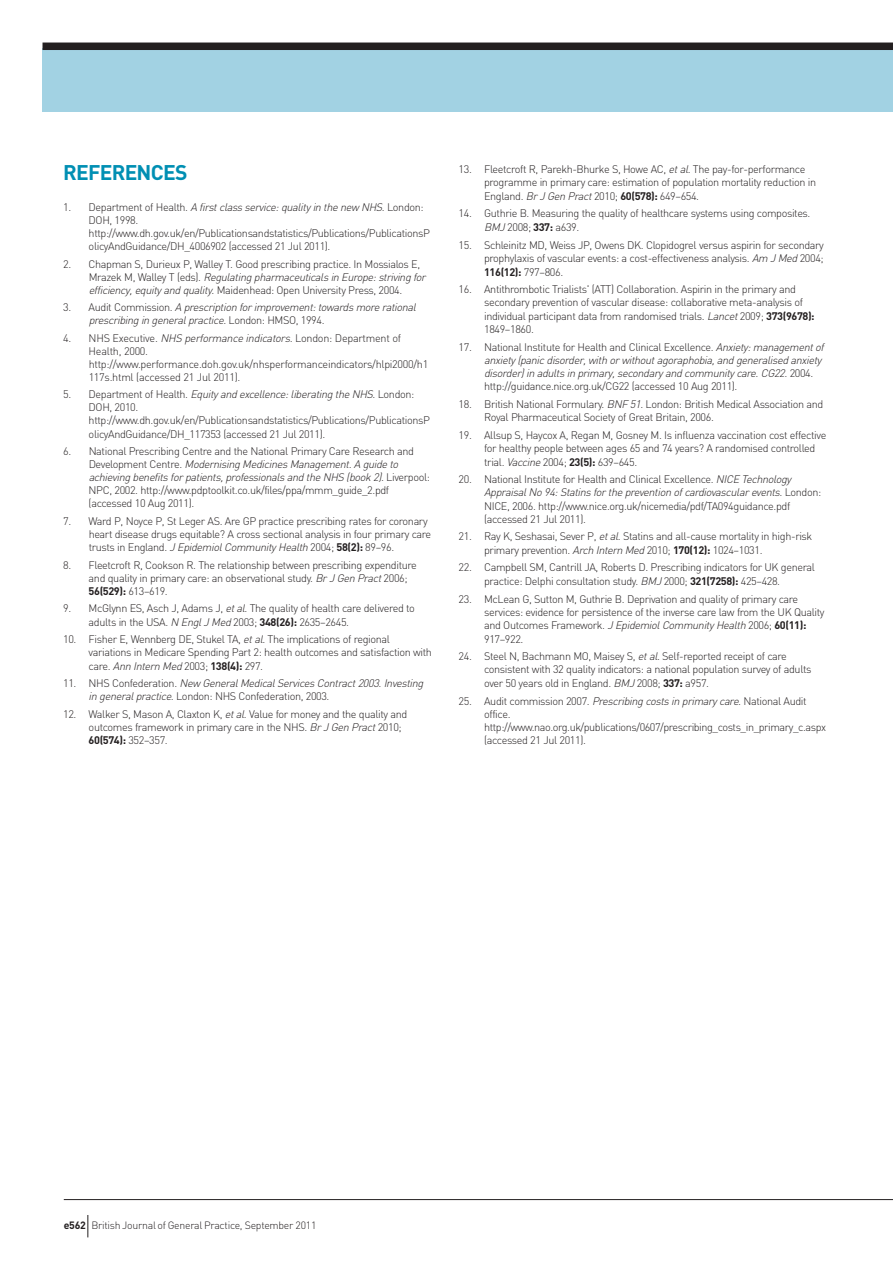
<style>
.page{position:relative;width:893px;height:1263px;background:#fff}
.page>*{position:absolute;margin:0;border:0;box-sizing:border-box;transform-origin:0 0}
.t1{font:700 21px "DIN";letter-spacing:-.035em;color:#008fb3}
.t2{font:300 10.8px/13px "DIN";letter-spacing:-.035em;color:#231f20}
.t3{font:italic 300 10.8px/13.2px "DIN";color:#231f20}
.t4{font:300 10.5px "DIN";letter-spacing:-.025em;color:#231f20}
.s1{font-style:italic}
.s2{font-style:normal}
.s3{font-weight:700}
</style>
<div class="page">
<div style="left:43px;top:48px;width:850px;height:64px;background:#a2d2e3"></div>
<div style="left:43px;top:43px;width:850px;height:7px;background:#231f20"></div>
<hr style="left:64px;top:1199px;width:829px;height:1px;background:#231f20">
<svg style="left:87px;top:1215px;width:1px;height:22px"></svg>
<h1 class="t1" style="left:63px;top:160px;width:126px">REFERENCES</h1>
<p class="t2" style="left:89px;top:201px;width:343px;text-indent:-26px">1. Department of Health. <span class="s1">Afirstclassservice:quality inthenewNHS</span>. London:<br>DOH, 1998. http://www.dh.gov.uk/en/Publicationsandstatistics/Publications/PublicationsP olicyAndGuidance/DH_4006902 (accessed 21 Jul 2011).</p>
<p class="t2" style="left:89px;top:257px;width:341px;text-indent:-26px">2. Chapman S, Durieux P, Walley T. Good prescribing practice. In Mossialos E,<br>M ra z e k M , Wa l ley T ( e d s ) . <span class="s1">Regulating pharmaceuticals in Europe: striving for efficiency,equity andquality</span>. Maidenhead: Open University Press, 2004.</p>
<p class="t3" style="left:89px;top:301px;width:331px;text-indent:-26px"><span class="s2">3 . A u d i t C o m m i ss i o n .</span> A prescription for improvement: towards more rational prescribing in general practice<span class="s2">. L o n d o n : H M S O , 1 9 9 4 .</span></p>
<p class="t2" style="left:89px;top:331px;width:341px;text-indent:-26px">4. NHS Executive. <span class="s1">NHSperformanceindicators.</span>London: Department of Health, 2000. http://www.performance.doh.gov.uk/nhsperformanceindicators/hlpi2000/h1<br>117s.html (accessed 21 Jul 2011).</p>
<p class="t2" style="left:89px;top:388px;width:343px;text-indent:-26px">5. Department of Health. <span class="s1">Equity andexcellence:liberatingtheNHS</span>. London:<br>DOH, 2010. http://www.dh.gov.uk/en/Publicationsandstatistics/Publications/PublicationsP olicyAndGuidance/DH_117353 (accessed 21 Jul 2011).</p>
<p class="t2" style="left:89px;top:445px;width:343px;text-indent:-26px">6. National Prescribing Centre and the National Primary Care Research and<br>D eve lo p m e n t C e n t re . <span class="s1">Modernising Medicines Management. A guide to achieving benefits for patients, professionals and the NHS (book 2).</span> L i v e r p o o l :<br>NPC, 2002. http://www.pdptoolkit.co.uk/files/ppa/mmm_guide_2.pdf (accessed 10 Aug 2011).</p>
<p class="t2" style="left:89px;top:514px;width:344px;text-indent:-26px">7. Ward P, Noyce P, St Leger AS. Are GP practice prescribing rates for coronary heart disease drugs equitable? A cross sectional analysis in four primary care trusts in England. <span class="s1">JEpidemiolCommunity Health</span>2004; <span class="s3">58(2):</span> 89–96.</p>
<p class="t2" style="left:89px;top:558px;width:330px;text-indent:-26px">8. Fleetcroft R, Cookson R. The relationship between prescribing expenditure and quality in primary care: an observational study. <span class="s1">BrJGenPract</span>2006;<br><span class="s3">56(529):</span> 613–619.</p>
<p class="t2" style="left:89px;top:602px;width:328px;line-height:13.5px;text-indent:-26px">9. McGlynn ES, Asch J, Adams J, <span class="s1">etal</span>. The quality of health care delivered to adults in the USA. <span class="s1">NEnglJMed</span>2003; <span class="s3">348(26):</span> 2635–2645.</p>
<p class="t2" style="left:89px;top:633px;width:345px;text-indent:-26px">10. Fisher E, Wennberg DE, Stukel TA, <span class="s1">etal</span>. The implications of regional variations in Medicare Spending Part 2: health outcomes and satisfaction with care. <span class="s1">AnnInternMed</span>2003; <span class="s3">138(4):</span> 297.</p>
<p class="t3" style="left:89px;top:677px;width:338px;text-indent:-26px"><span class="s2">1 1 . N H S C o n fe d e ra t i o n .</span> New General Medical Services Contract 2003. Investing ingeneralpractice.<span class="s2">London: NHS Confederation, 2003.</span></p>
<p class="t2" style="left:89px;top:707px;width:320px;text-indent:-26px">12. Walker S, Mason A, Claxton K, <span class="s1">etal</span>. Value for money and the quality and outcomes framework in primary care in the NHS. <span class="s1">BrJGenPract</span>2010;<br><span class="s3">60(574):</span> 352–357.</p>
<p class="t2" style="left:484px;top:163px;width:333px;line-height:13.5px;text-indent:-26px">13. Fleetcroft R, Parekh-Bhurke S, Howe AC, <span class="s1">etal</span>. The pay-for-performance programme in primary care: estimation of population mortality reduction in<br>England. <span class="s1">BrJGenPract</span>2010; <span class="s3">60(578):</span> 649–654.</p>
<p class="t2" style="left:484px;top:207px;width:328px;line-height:13.6px;text-indent:-26px">14. Guthrie B. Measuring the quality of healthcare systems using composites.<br><span class="s1">BMJ</span>2008; <span class="s3">337:</span> a639.</p>
<p class="t2" style="left:484px;top:238px;width:341px;line-height:13.5px;text-align:justify;text-indent:-26px">15. Schleinitz MD, Weiss JP, Owens DK. Clopidogrel versus aspirin for secondary prophylaxis of vascular events: a cost-effectiveness analysis. <span class="s1">AmJMed</span>2004; <span class="s3">116(12):</span> 797–806.</p>
<p class="t2" style="left:484px;top:283px;width:332px;text-indent:-26px">16. Antithrombotic Trialists' (ATT) Collaboration. Aspirin in the primary and secondary prevention of vascular disease: collaborative meta-analysis of individual participant data from randomised trials. <span class="s1">Lancet</span>2009; <span class="s3">373(9678):<br></span>1849–1860.</p>
<p class="t3" style="left:484px;top:340px;width:343px;text-indent:-26px"><span class="s2">17. National Institute for Health and Clinical Excellence.</span> Anxiety:managementof anxiety (panic disorder, with or without agoraphobia, and generalised anxiety disorder) in adults in primary, secondary and community care. CG22. <span class="s2">2 0 0 4 . http://guidance.nice.org.uk/CG22 (accessed 10 Aug 2011).</span></p>
<p class="t2" style="left:484px;top:398px;width:341px;text-indent:-26px">18. British National Formulary. <span class="s1">BNF51</span>. London: British Medical Association and<br>Royal Pharmaceutical Society of Great Britain, 2006.</p>
<p class="t2" style="left:484px;top:428px;width:344px;line-height:13.5px;text-indent:-26px">19. Allsup S, Haycox A, Regan M, Gosney M. Is influenza vaccination cost effective for healthy people between ages 65 and 74 years? A randomised controlled trial. <span class="s1">Vaccine</span>2004; <span class="s3">23(5):</span> 639–645.</p>
<p class="t2" style="left:484px;top:473px;width:339px;text-indent:-26px">20. National Institute for Health and Clinical Excellence. <span class="s1">NICETechnology Appraisal No 94: Statins for the prevention of cardiovascular events.</span> L o n d o n :<br>NICE, 2006. http://www.nice.org.uk/nicemedia/pdf/TA094guidance.pdf (accessed 21 Jul 2011).</p>
<p class="t2" style="left:484px;top:530px;width:330px;line-height:13.6px;text-indent:-26px">21. Ray K, Seshasai, Sever P, <span class="s1">etal</span>. Statins and all-cause mortality in high-risk primary prevention. <span class="s1">ArchInternMed</span>2010; <span class="s3">170(12):</span> 1024–1031.</p>
<p class="t2" style="left:484px;top:561px;width:332px;line-height:13.6px;text-indent:-26px">22. Campbell SM, Cantrill JA, Roberts D. Prescribing indicators for UK general practice: Delphi consultation study. <span class="s1">BMJ</span>2000; <span class="s3">321(7258):</span> 425–428.</p>
<p class="t2" style="left:484px;top:592px;width:342px;text-indent:-26px">23. McLean G, Sutton M, Guthrie B. Deprivation and quality of primary care services: evidence for persistence of the inverse care law from the UK Quality and Outcomes Framework. <span class="s1">JEpidemiolCommunity Health</span>2006; <span class="s3">60(11):<br></span>917–922.</p>
<p class="t2" style="left:484px;top:650px;width:329px;line-height:13.5px;text-indent:-26px">24. Steel N, Bachmann MO, Maisey S, <span class="s1">etal</span>. Self-reported receipt of care consistent with 32 quality indicators: a national population survey of adults over 50 years old in England. <span class="s1">BMJ</span>2008; <span class="s3">337:</span> a957.</p>
<p class="t2" style="left:484px;top:694px;width:344px;text-indent:-26px">25. Audit commission 2007. <span class="s1">Prescribingcostsinprimary care.</span>National Audit office. http://www.nao.org.uk/publications/0607/prescribing_costs_in_primary_c.aspx (accessed 21 Jul 2011).</p>
<p class="t4" style="left:64px;top:1219px;width:254px"><span class="s3">e562</span> British Journal of General Practice, September 2011</p>
</div>
